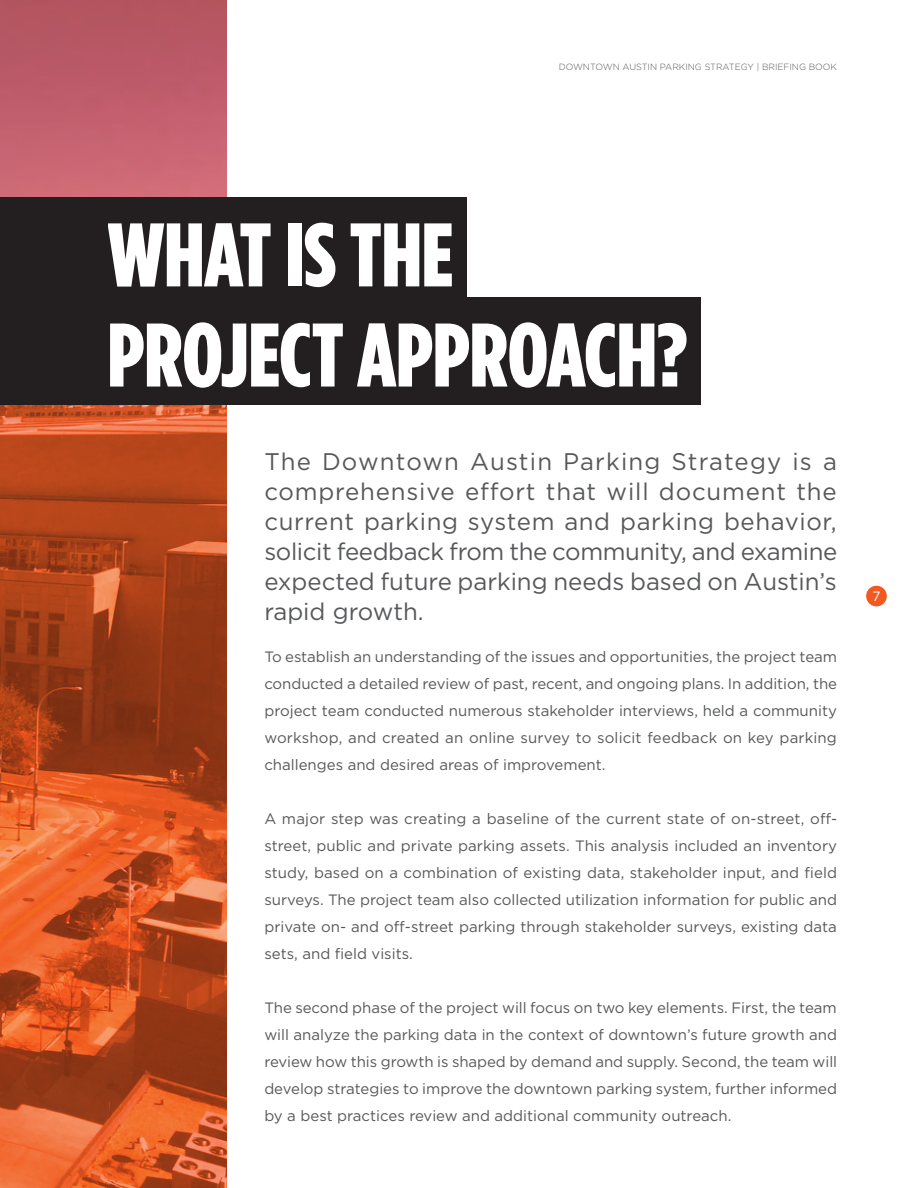
<style>
.page{position:relative;width:918px;height:1188px;background:#fff}
.page>*{position:absolute;margin:0;border:0;box-sizing:border-box;transform-origin:0 0}
.Chapter_heading_shad{font:900 90px "Gotham Condensed";color:#fff}
.Body_Text{font:24px/30px "Gotham";color:#57585a;text-align:justify}
.Body_Text-2{font:15px/27px "Gotham";color:#57585a;text-align:justify}
.t1{font:13.5px "Gotham";color:#fff}
.t2{font:300 9px "Gotham";color:#57585a}
</style>
<div class="page">
<svg style="left:0;top:0;width:227px;height:1188px;background:#bc5030"></svg>
<div style="left:866px;top:586px;width:21px;height:20px;background:#f15921;border-radius:50%"></div>
<div style="left:94px;top:297px;width:607px;height:108px;background:#231f20"></div>
<div style="left:94px;top:197px;width:373px;height:107px;background:#231f20"></div>
<div style="left:0;top:197px;width:108px;height:207px;background:#231f20"></div>
<p class="t2" style="left:559px;top:61px;width:280px">DOWNTOWN AUSTIN PARKING STRATEGY | BRIEFING BOOK</p>
<p class="Chapter_heading_shad" style="left:108px;top:201px;width:347px">WHAT IS THE</p>
<p class="Chapter_heading_shad" style="left:108px;top:301px;width:581px">PROJECT APPROACH?</p>
<p class="Body_Text" style="left:264px;top:446px;width:575px">The Downtown Austin Parking Strategy is a comprehensive effort that will document the current parking system and parking behavior, solicit feedback from the community, and examine expected future parking needs based on Austin’s rapid growth.</p>
<p class="Body_Text-2" style="left:264px;top:643px;width:574px">To establish an understanding of the issues and opportunities, the project team conducted a detailed review of past, recent, and ongoing plans. In addition, the project team conducted numerous stakeholder interviews, held a community workshop, and created an online survey to solicit feedback on key parking challenges and desired areas of improvement.</p>
<p class="Body_Text-2" style="left:264px;top:805px;width:574px">A major step was creating a baseline of the current state of on-street, off&shy;street, public and private parking assets. This analysis included an inventory study, based on a combination of existing data, stakeholder input, and field surveys. The project team also collected utilization information for public and private on- and off-street parking through stakeholder surveys, existing data sets, and field visits.</p>
<p class="Body_Text-2" style="left:264px;top:994px;width:574px">The second phase of the project will focus on two key elements. First, the team will analyze the parking data in the context of downtown’s future growth and review how this growth is shaped by demand and supply. Second, the team will develop strategies to improve the downtown parking system, further informed by a best practices review and additional community outreach.</p>
<p class="t1" style="left:873px;top:587px;width:10px">7</p>
</div>
